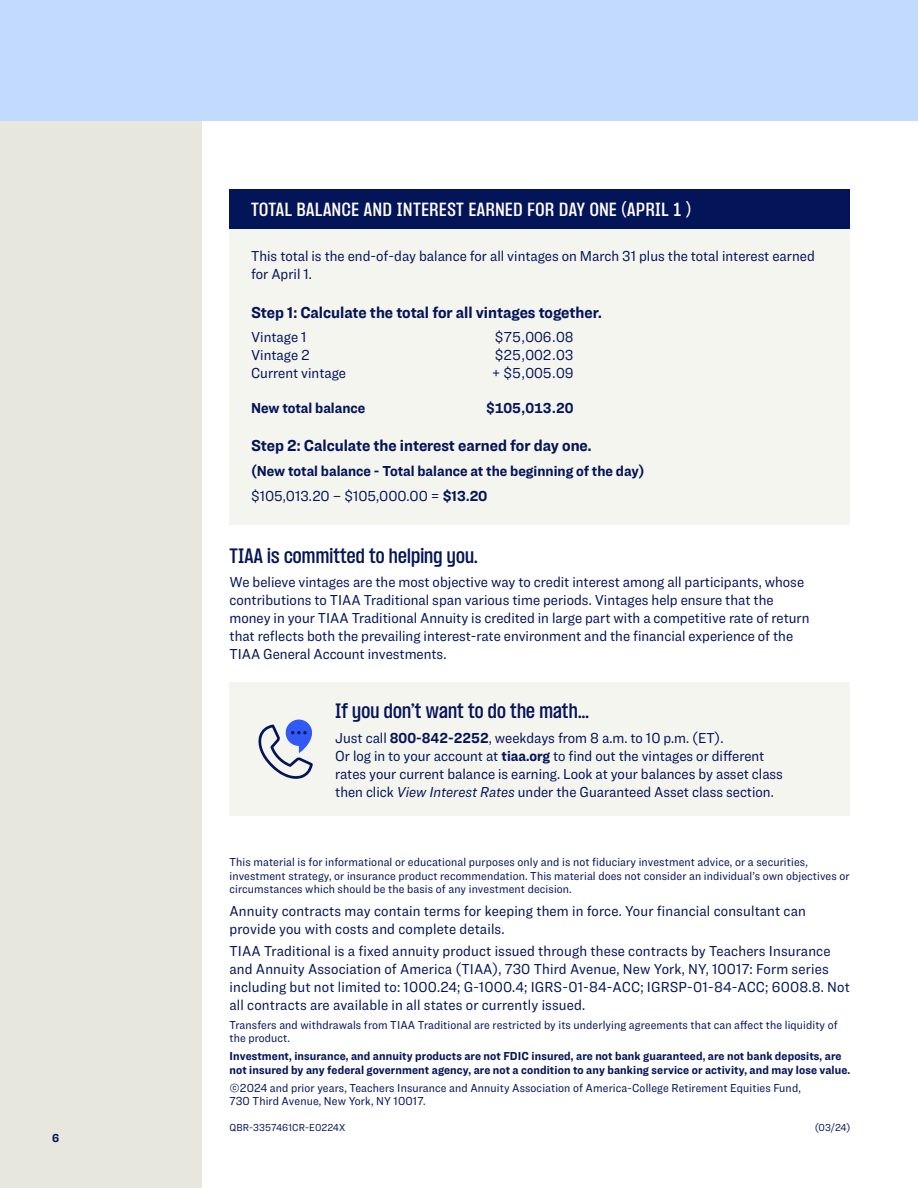
<style>
.page{position:relative;width:918px;height:1188px;background:#fff}
.page>*{position:absolute;margin:0;border:0;box-sizing:border-box;transform-origin:0 0}
.t1{font:600 18px "TIAA Challenger";letter-spacing:.01em;color:#041459}
.t2{font:700 16.5px "Ringside Narrow";color:#041459}
.t3{font:600 16.5px "TIAA Challenger";letter-spacing:.04em;color:#fff}
.t4{font:15px/18px "Ringside Narrow";color:#041459}
.t5{font:700 15px/24.8px "Ringside Narrow";color:#041459}
.t6{font:12px/13.5px "Ringside Narrow";letter-spacing:.01em;color:#041459}
.t7{font:700 12px/13.5px "Ringside Narrow";letter-spacing:.01em;color:#041459}
.t8{font:10.5px "Ringside Narrow";letter-spacing:.01em;color:#041459}
.s1{font-weight:400}
.s2{font-weight:700}
.s3{font-style:italic}
</style>
<div class="page">
<div style="left:0;top:119px;width:202px;height:1069px;background:#e7e7dd"></div>
<div style="left:0;top:0;width:918px;height:121px;background:#c3daff"></div>
<div style="left:230px;top:189px;width:620px;height:40px;background:#041459"></div>
<div style="left:230px;top:229px;width:620px;height:296px;background:#f5f5f0"></div>
<div style="left:230px;top:682px;width:620px;height:134px;background:#f5f5f0"></div>
<svg style="left:258px;top:720px;width:55px;height:59px"></svg>
<p class="t7" style="left:52px;top:1131px;width:9px">6</p>
<p class="t3" style="left:251px;top:199px;width:441px">TOTAL BALANCE AND INTEREST EARNED FOR DAY ONE (APRIL 1 )</p>
<p class="t4" style="left:251px;top:247px;width:565px">This total is the end-of-day balance for all vintages on March 31 plus the total interest earned for April 1.</p>
<p class="t2" style="left:251px;top:300px;width:352px">Step 1: Calculate the total for all vintages together.</p>
<p class="t4" style="left:251px;top:328px;width:57px">Vintage 1</p>
<p class="t4" style="left:495px;top:328px;width:80px">$75,006.08</p>
<p class="t4" style="left:251px;top:346px;width:60px">Vintage 2</p>
<p class="t4" style="left:495px;top:346px;width:80px">$25,002.03</p>
<p class="t4" style="left:251px;top:364px;width:96px">Current vintage</p>
<p class="t4" style="left:492px;top:364px;width:83px">+ $5,005.09</p>
<p class="t5" style="left:251px;top:395px;width:116px">New total balance</p>
<p class="t5" style="left:486px;top:395px;width:89px">$105,013.20</p>
<p class="t2" style="left:251px;top:434px;width:342px">Step 2: Calculate the interest earned for day one.</p>
<p class="t5" style="left:251px;top:458px;width:395px">(New total balance - Total balance at the beginning of the day) <span class="s1">$105,013.20 – $105,000.00 =</span> $13.20</p>
<p class="t1" style="left:230px;top:544px;width:250px">TIAA is committed to helping you.</p>
<p class="t4" style="left:230px;top:573px;width:582px">We believe vintages are the most objective way to credit interest among all participants, whose contributions to TIAA Traditional span various time periods. Vintages help ensure that the money in your TIAA Traditional Annuity is credited in large part with a competitive rate of return that reflects both the prevailing interest-rate environment and the financial experience of the TIAA General Account investments.</p>
<p class="t1" style="left:335px;top:700px;width:255px">If you don’t want to do the math…</p>
<p class="t4" style="left:335px;top:728px;width:449px">Just call <span class="s2">800‑842‑2252</span>, weekdays from 8 a.m. to 10 p.m. (ET).<br>Or log in to your account at <span class="s2">tiaa.org</span> to find out the vintages or different rates your current balance is earning. Look at your balances by asset class then click <span class="s3">View Interest Rates</span> under the Guaranteed Asset class section.</p>
<p class="t6" style="left:230px;top:855px;width:622px">This material is for informational or educational purposes only and is not fiduciary investment advice, or a securities, investment strategy, or insurance product recommendation. This material does not consider an individual’s own objectives or circumstances which should be the basis of any investment decision.</p>
<p class="t4" style="left:230px;top:901px;width:578px">Annuity contracts may contain terms for keeping them in force. Your financial consultant can provide you with costs and complete details.</p>
<p class="t4" style="left:230px;top:942px;width:622px">TIAA Traditional is a fixed annuity product issued through these contracts by Teachers Insurance and Annuity Association of America (TIAA), 730 Third Avenue, New York, NY, 10017: Form series including but not limited to: 1000.24; G-1000.4; IGRS-01-84-ACC; IGRSP-01-84-ACC; 6008.8. Not all contracts are available in all states or currently issued.</p>
<p class="t6" style="left:230px;top:1017px;width:610px">Transfers and withdrawals from TIAA Traditional are restricted by its underlying agreements that can affect the liquidity of the product.</p>
<p class="t7" style="left:230px;top:1049px;width:622px">Investment, insurance, and annuity products are not FDIC insured, are not bank guaranteed, are not bank deposits, are not insured by any federal government agency, are not a condition to any banking service or activity, and may lose value.</p>
<p class="t6" style="left:230px;top:1081px;width:573px">©2024 and prior years, Teachers Insurance and Annuity Association of America-College Retirement Equities Fund,<br>730 Third Avenue, New York, NY 10017.</p>
<p class="t8" style="left:230px;top:1120px;width:117px">QBR-3357461CR-E0224X</p>
<p class="t8" style="left:815px;top:1120px;width:37px">(03/24)</p>
</div>
